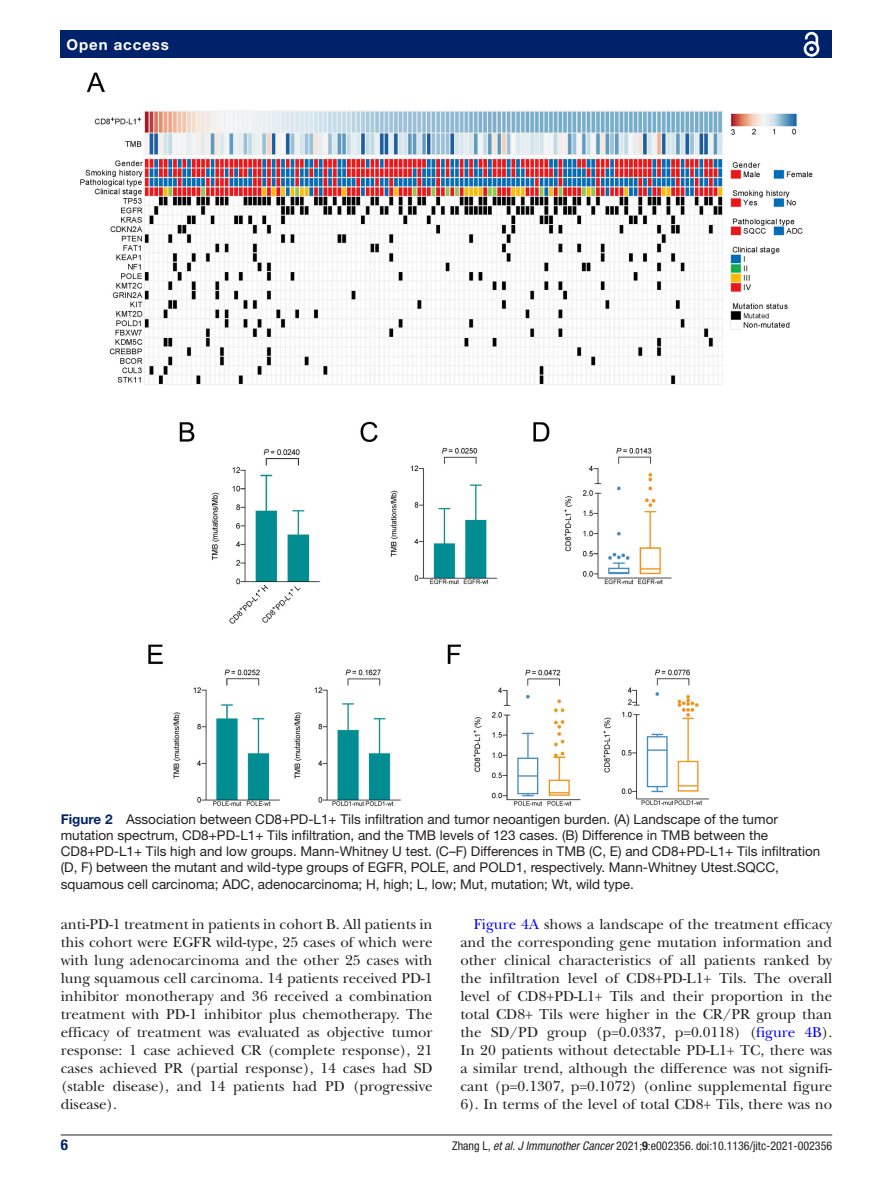
<style>
.page{position:relative;width:893px;height:1191px;background:#fff}
.page>*{position:absolute;margin:0;border:0;box-sizing:border-box;transform-origin:0 0}
.t1{font:15px/18px "New Baskerville";color:#231f20;text-align:justify}
.t2{font:700 15px "Helvetica Neue LT Std";letter-spacing:.065em;color:#fff}
.t3{font:700 condensed 15px "Helvetica Neue LT Std";color:#00226b}
.t4{font:13.5px/16.2px "Helvetica Neue LT Std";color:#231f20}
.t5{font:condensed 12px "Helvetica Neue LT Std";color:#231f20}
.s1{font-weight:700;color:#00226b}
.s2{color:#00f}
.s3{font-style:italic}
.s4{font-weight:700}
</style>
<div class="page">
<hr style="left:61px;top:1134px;width:771px;height:1px;background:#231f20">
<div style="left:61px;top:31px;width:771px;height:27px;background:#00226b"></div>
<svg style="left:803px;top:31px;width:17px;height:26px"></svg>
<img style="left:81px;top:73px;width:731px;height:733px">
<p class="t2" style="left:66px;top:35px;width:104px">Open access</p>
<p class="t4" style="left:61px;top:810px;width:761px"><span class="s1">Figure 2</span> Association between CD8+PD-L1+ Tils infiltration and tumor neoantigen burden. (A) Landscape of the tumor mutation spectrum, CD8+PD-L1+ Tils infiltration, and the TMB levels of 123 cases. (B) Difference in TMB between the CD8+PD-L1+ Tils high and low groups. Mann-Whitney U test. (C–F) Differences in TMB (C, E) and CD8+PD-L1+ Tils infiltration (D, F) between the mutant and wild-type groups of EGFR, POLE, and POLD1, respectively. Mann-Whitney Utest.SQCC, squamous cell carcinoma; ADC, adenocarcinoma; H, high; L, low; Mut, mutation; Wt, wild type.</p>
<p class="t1" style="left:61px;top:915px;width:373px">anti-PD-1 treatment in patients in cohort B. All patients in this cohort were EGFR wild-type, 25 cases of which were with lung adenocarcinoma and the other 25 cases with lung squamous cell carcinoma. 14 patients received PD-1 inhibitor monotherapy and 36 received a combination treatment with PD-1 inhibitor plus chemotherapy. The efficacy of treatment was evaluated as objective tumor response: 1 case achieved CR (complete response), 21 cases achieved PR (partial response), 14 cases had SD (stable disease), and 14 patients had PD (progressive disease).</p>
<p class="t1" style="left:460px;top:915px;width:373px;text-indent:14px"><span class="s2">Figure 4A</span> shows a landscape of the treatment efficacy and the corresponding gene mutation information and other clinical characteristics of all patients ranked by the infiltration level of CD8+PD-L1+ Tils. The overall level of CD8+PD-L1+ Tils and their proportion in the total CD8+ Tils were higher in the CR/PR group than the SD/PD group (p=0.0337, p=0.0118) (<span class="s2">figure 4B</span>).<br>In 20 patients without detectable PD-L1+ TC, there was a similar trend, although the difference was not signifi&shy;cant (p=0.1307, p=0.1072) (online supplemental figure 6). In terms of the level of total CD8+ Tils, there was no</p>
<p class="t3" style="left:61px;top:1135px;width:9px">6</p>
<p class="t5" style="left:452px;top:1138px;width:382px">Zhang L, <span class="s3">et al</span>. <span class="s3">J Immunother Cancer</span> 2021;<span class="s4">9</span>:e002356. doi:10.1136/jitc-2021-002356</p>
</div>
